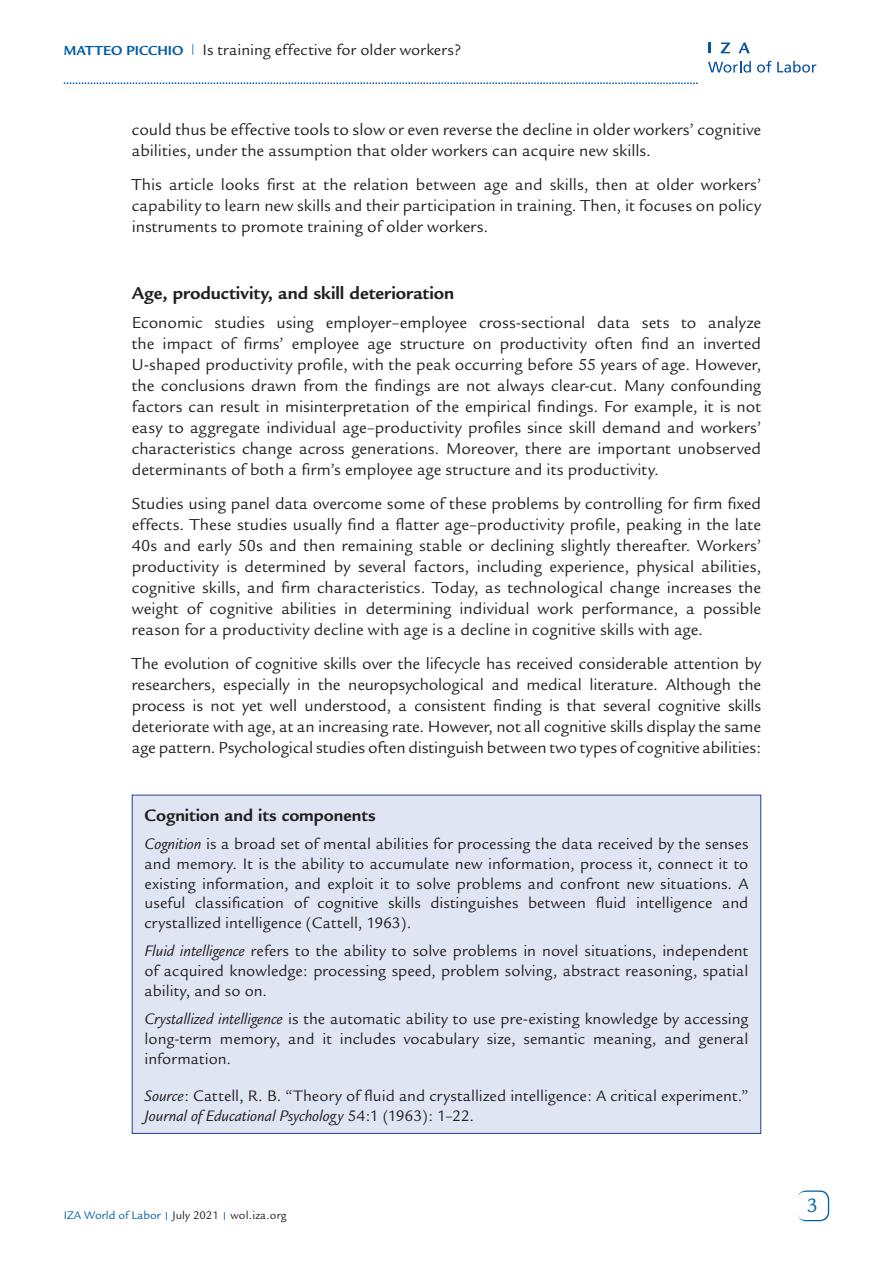
<style>
.page{position:relative;width:893px;height:1263px;background:#fff}
.page>*{position:absolute;margin:0;border:0;box-sizing:border-box;transform-origin:0 0}
.t1{font:21px "Legacy Sans";color:#015dab}
.Main__B_Level_headin{font:700 18.75px "Legacy Sans";color:#231f20}
.Main__Box_header{font:700 18px "Legacy Sans";color:#231f20}
.Main__Bodytext{font:17.25px/21px "Legacy Sans";color:#231f20;text-align:justify}
.Main__Box_Bodytext{font:16.5px/19.8px "Legacy Sans";letter-spacing:.005em;color:#231f20;text-align:justify}
.t2{font:12px "Legacy Sans";color:#015dab}
.s1{font-weight:700;font-size:14.25px;color:#015dab}
.s2{font-style:italic}
.s3{color:#231f20}
.s4{font-family:"Legacy Sans Std";color:#231f20}
</style>
<div class="page">
<div style="left:797px;top:1190px;width:32px;height:31px;border:2px solid #015dab;border-radius:9px"></div>
<div style="left:797px;top:1192px;width:31px;height:28px;background:#fff;border-radius:9px"></div>
<svg style="left:64px;top:82px;width:634px;height:2px"></svg>
<svg style="left:708px;top:61px;width:43px;height:12px"></svg>
<svg style="left:757px;top:61px;width:14px;height:12px"></svg>
<svg style="left:777px;top:61px;width:39px;height:12px"></svg>
<svg style="left:709px;top:43px;width:2px;height:10px"></svg>
<svg style="left:721px;top:43px;width:9px;height:10px"></svg>
<svg style="left:738px;top:43px;width:12px;height:10px"></svg>
<div style="left:132px;top:795px;width:629px;height:338px;background:#e0e5f3"></div>
<p class="Main__Box_Bodytext" style="left:64px;top:40px;width:399px"><span class="s1">MATTEO PICCHIO</span> <sup>|</sup> Is training effective for older workers?</p>
<p class="Main__Bodytext" style="left:132px;top:119px;width:631px">could thus be effective tools to slow or even reverse the decline in older workers’ cognitive abilities, under the assumption that older workers can acquire new skills.</p>
<p class="Main__Bodytext" style="left:132px;top:174px;width:631px">This article looks first at the relation between age and skills, then at older workers’ capability to learn new skills and their participation in training. Then, it focuses on policy instruments to promote training of older workers.</p>
<p class="Main__B_Level_headin" style="left:132px;top:282px;width:324px">Age, productivity, and skill deterioration</p>
<p class="Main__Bodytext" style="left:132px;top:313px;width:631px">Economic studies using employer–employee cross-sectional data sets to analyze the impact of firms’ employee age structure on productivity often find an inverted U-shaped productivity profile, with the peak occurring before 55 years of age. However, the conclusions drawn from the findings are not always clear-cut. Many confounding factors can result in misinterpretation of the empirical findings. For example, it is not easy to aggregate individual age–productivity profiles since skill demand and workers’ characteristics change across generations. Moreover, there are important unobserved determinants of both a firm’s employee age structure and its productivity.</p>
<p class="Main__Bodytext" style="left:132px;top:493px;width:631px">Studies using panel data overcome some of these problems by controlling for firm fixed effects. These studies usually find a flatter age–productivity profile, peaking in the late 40s and early 50s and then remaining stable or declining slightly thereafter. Workers’ productivity is determined by several factors, including experience, physical abilities, cognitive skills, and firm characteristics. Today, as technological change increases the weight of cognitive abilities in determining individual work performance, a possible reason for a productivity decline with age is a decline in cognitive skills with age.</p>
<p class="Main__Bodytext" style="left:132px;top:653px;width:631px">The evolution of cognitive skills over the lifecycle has received considerable attention by researchers, especially in the neuropsychological and medical literature. Although the process is not yet well understood, a consistent finding is that several cognitive skills deteriorate with age, at an increasing rate. However, not all cognitive skills display the same age pattern. Psychological studies often distinguish between two types of cognitive abilities:</p>
<p class="Main__Box_header" style="left:145px;top:804px;width:233px">Cognition and its components</p>
<p class="Main__Box_Bodytext" style="left:145px;top:834px;width:605px"><span class="s2">Cognition</span> is a broad set of mental abilities for processing the data received by the senses and memory. It is the ability to accumulate new information, process it, connect it to existing information, and exploit it to solve problems and confront new situations. A useful classification of cognitive skills distinguishes between fluid intelligence and crystallized intelligence (Cattell, 1963).</p>
<p class="Main__Box_Bodytext" style="left:145px;top:941px;width:605px"><span class="s2">Fluid intelligence</span> refers to the ability to solve problems in novel situations, independent of acquired knowledge: processing speed, problem solving, abstract reasoning, spatial ability, and so on.</p>
<p class="Main__Box_Bodytext" style="left:145px;top:1009px;width:605px"><span class="s2">Crystallized intelligence</span> is the automatic ability to use pre-existing knowledge by accessing long-term memory, and it includes vocabulary size, semantic meaning, and general information.</p>
<p class="Main__Box_Bodytext" style="left:145px;top:1086px;width:605px"><span class="s2">Source</span>: Cattell, R. B. “Theory of fluid and crystallized intelligence: A critical experiment.”<br><span class="s2">Journal of Educational Psychology</span> 54:1 (1963): 1–22.</p>
<p class="t2" style="left:64px;top:1209px;width:224px">IZA World of Labor <sup>|</sup> <span class="s3">Ju</span><span class="s4">ly 20</span><span class="s3">21</span> <sup>|</sup> <span class="s3">wol.iza.org</span></p>
<p class="t1" style="left:807px;top:1193px;width:13px">3</p>
</div>
